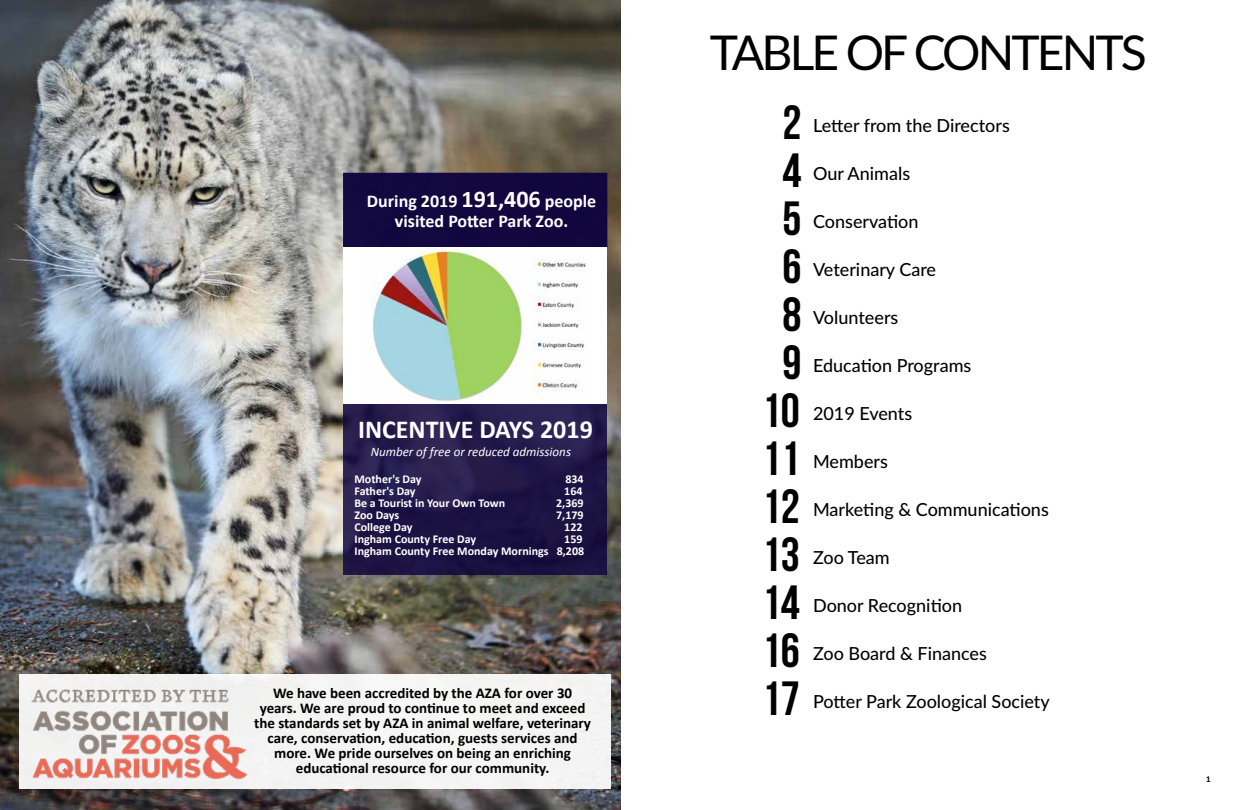
<style>
.page{position:relative;width:1242px;height:810px;background:#fff}
.page>*{position:absolute;margin:0;border:0;box-sizing:border-box;transform-origin:0 0}
.t1{font:48px/48px "Bebas Neue";color:#000;text-align:center}
.t2{font:48px "Lato";letter-spacing:-.06em;color:#000}
.t3{font:700 26px "Calibri";color:#fff}
.t4{font:500 18px "Lato";color:#000}
.t5{font:700 18px/20px "Calibri";color:#fff;text-align:center}
.t6{font:700 15px/15px "Calibri";color:#000;text-align:center}
.t7{font:italic 13px "Calibri";color:#fff}
.t8{font:700 12px/12px "Calibri";color:#fff;text-align:right}
.t9{font:700 9px "Calibri";color:#000}
.s1{font-size:24px}
</style>
<div class="page">
<img style="left:0;top:0;width:621px;height:810px">
<svg style="left:344px;top:404px;width:263px;height:170px;background:#211848"></svg>
<div style="left:344px;top:173px;width:263px;height:75px;background:#0f053f;border:1px solid #0f053f"></div>
<div style="left:344px;top:248px;width:263px;height:156px;background:#fff"></div>
<img style="left:372px;top:248px;width:214px;height:156px">
<div style="left:19px;top:675px;width:591px;height:114px;background:#f4f4f3"></div>
<img style="left:31px;top:689px;width:217px;height:90px">
<p class="t5" style="left:367px;top:191px;width:231px">During 2019 <span class="s1">191,406</span> people visited Potter Park Zoo.</p>
<h2 class="t3" style="left:358px;top:413px;width:236px">INCENTIVE DAYS 2019</h2>
<p class="t7" style="left:371px;top:443px;width:202px">Number of free or reduced admissions</p>
<p class="t8" style="left:355px;top:473px;width:69px">Mother's Day</p>
<p class="t8" style="left:565px;top:473px;width:20px">834</p>
<p class="t8" style="left:355px;top:485px;width:63px">Father's Day</p>
<p class="t8" style="left:564px;top:485px;width:20px">164</p>
<p class="t8" style="left:355px;top:497px;width:152px">Be a Tourist in Your Own Town</p>
<p class="t8" style="left:556px;top:497px;width:29px">2,369</p>
<p class="t8" style="left:355px;top:509px;width:46px">Zoo Days</p>
<p class="t8" style="left:556px;top:509px;width:29px">7,179</p>
<p class="t8" style="left:355px;top:521px;width:60px">College Day</p>
<p class="t8" style="left:564px;top:521px;width:20px">122</p>
<p class="t8" style="left:355px;top:533px;width:123px">Ingham County Free Day</p>
<p class="t8" style="left:355px;top:533px;width:231px">159<br>Ingham County Free Monday Mornings 8,208</p>
<p class="t6" style="left:254px;top:686px;width:338px">We have been accredited by the AZA for over 30 years. We are proud to continue to meet and exceed the standards set by AZA in animal welfare, veterinary care, conservation, education, guests services and more. We pride ourselves on being an enriching educational resource for our community.</p>
<h1 class="t2" style="left:710px;top:19px;width:439px">TABLE OF CONTENTS</h1>
<h1 class="t1" style="left:762px;top:98px;width:41px">2<br>4<br>5<br>6<br>8<br>9<br>10<br>11<br>12<br>13<br>14<br>16<br>17</h1>
<p class="t4" style="left:813px;top:112px;width:198px">Letter from the Directors</p>
<p class="t4" style="left:813px;top:160px;width:99px">Our Animals</p>
<p class="t4" style="left:813px;top:208px;width:107px">Conservation</p>
<p class="t4" style="left:813px;top:256px;width:125px">Veterinary Care</p>
<p class="t4" style="left:813px;top:304px;width:87px">Volunteers</p>
<p class="t4" style="left:813px;top:352px;width:160px">Education Programs</p>
<p class="t4" style="left:813px;top:400px;width:101px">2019 Events</p>
<p class="t4" style="left:813px;top:448px;width:76px">Members</p>
<p class="t4" style="left:813px;top:496px;width:237px">Marketing &amp; Communications</p>
<p class="t4" style="left:813px;top:544px;width:78px">Zoo Team</p>
<p class="t4" style="left:813px;top:592px;width:151px">Donor Recognition</p>
<p class="t4" style="left:813px;top:641px;width:175px">Zoo Board &amp; Finances</p>
<p class="t4" style="left:813px;top:689px;width:238px">Potter Park Zoological Society</p>
<p class="t9" style="left:1206px;top:774px;width:6px">1</p>
</div>
